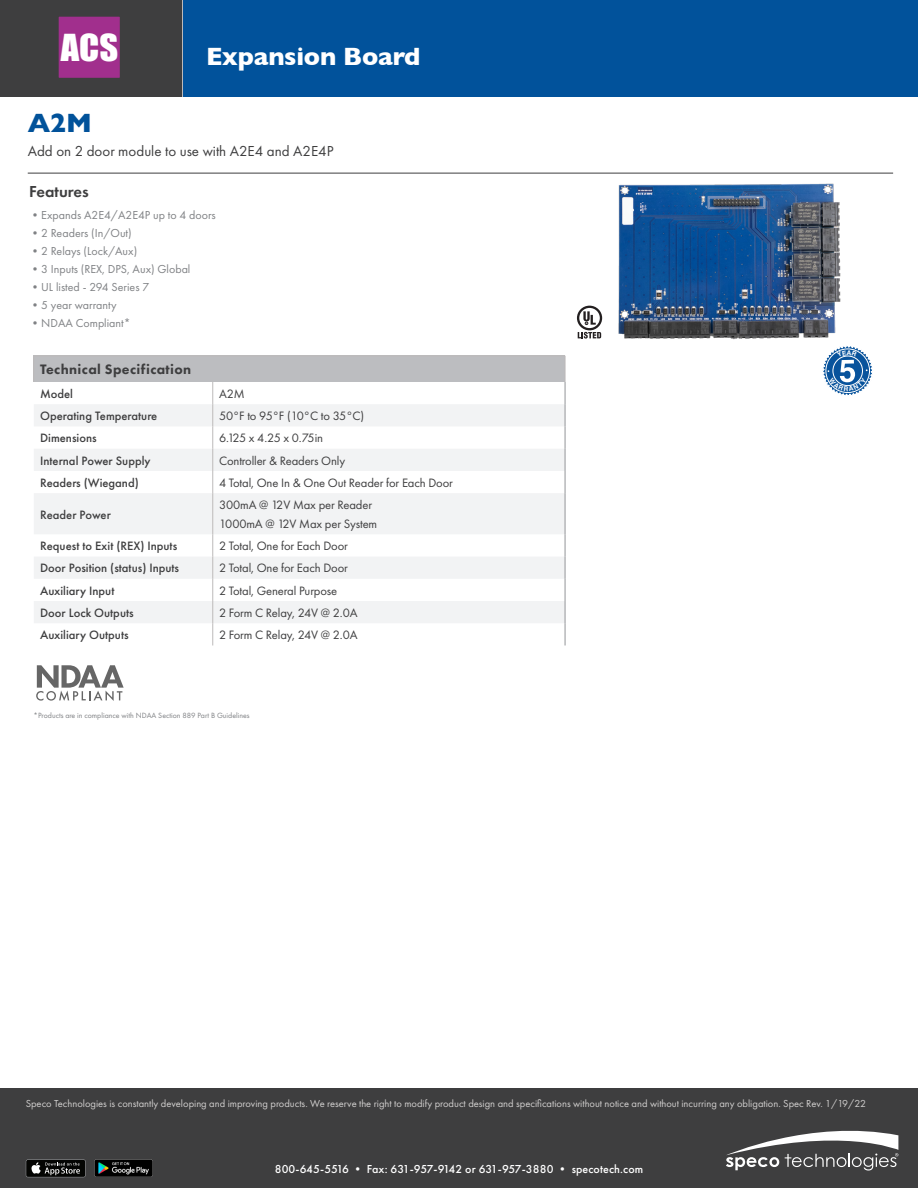
<style>
.page{position:relative;width:918px;height:1188px;background:#fff}
.page>*{position:absolute;margin:0;border:0;box-sizing:border-box;transform-origin:0 0}
.t1{font:34.2px "Impact";color:#fff;scale:1.06 1}
.PRODUCT_NAME{font:700 27px "Gill Sans";color:#01529a}
.PRODUCT_NAME-2{font:700 25.5px "Gill Sans";letter-spacing:-.01em;color:#fff}
.DESCRIPTIONS{font:600 16.5px "Futura PT";color:#3e3e3f}
.PRODUCT_NAME-3{font:15px "Futura PT";color:#3e3e3f}
.DESCRIPTIONS-2{font:800 14.25px "Futura PT";letter-spacing:.025em;color:#3e3e3f}
.DESCRIPTIONS-3{font:12.6px "Futura PT";letter-spacing:-.01em;color:#3e3e3f}
.DESCRIPTIONS-4{font:500 12.6px "Futura PT";color:#3e3e3f}
.DESCRIPTIONS-5{font:12.6px "Futura PT";letter-spacing:-.03em;color:#3e3e3f}
.DESCRIPTIONS-6{font:12.6px "Futura PT";letter-spacing:-.045em;color:#3e3e3f}
.DESCRIPTIONS-7{font:12px "Futura PT";color:#808285}
.ADDRESS{font:500 12px "Futura PT";letter-spacing:.01em;color:#fff}
.DESCRIPTIONS-8{font:10.5px "Futura PT";color:#d1cfce}
.DESCRIPTIONS-9{font:7.8px "Futura PT";color:#808285}
</style>
<div class="page">
<svg style="left:181px;top:0;width:3px;height:96px"></svg>
<div style="left:184px;top:0;width:734px;height:96px;background:#01529b"></div>
<div style="left:0;top:0;width:181px;height:96px;background:#3e3e3f"></div>
<div style="left:0;top:1088px;width:918px;height:100px;background:#3e3e3f"></div>
<hr style="left:28px;top:173px;width:865px;height:1px;background:#3e3e3f">
<svg style="left:726px;top:1131px;width:172px;height:40px"></svg>
<div style="left:26px;top:1160px;width:60px;height:17px;background:#6a6a6c;border-radius:2px"></div>
<div style="left:26px;top:1160px;width:59px;height:17px;background:#040503;border-radius:2px"></div>
<svg style="left:31px;top:1162px;width:49px;height:13px"></svg>
<img style="left:95px;top:1160px;width:57px;height:17px">
<div style="left:34px;top:356px;width:531px;height:26px;background:#bcbdc0"></div>
<svg style="left:34px;top:404px;width:531px;height:219px;fill:#f2f3f4"></svg>
<svg style="left:213px;top:382px;width:1px;height:111px"></svg>
<hr style="left:213px;top:493px;width:1px;height:41px;background:#bdbaba">
<svg style="left:213px;top:534px;width:1px;height:111px"></svg>
<hr style="left:34px;top:356px;width:179px;height:1px;background:#bdbaba">
<hr style="left:213px;top:356px;width:352px;height:1px;background:#bdbaba">
<svg style="left:565px;top:356px;width:1px;height:137px"></svg>
<hr style="left:565px;top:493px;width:1px;height:41px;background:#939598">
<svg style="left:565px;top:534px;width:1px;height:111px"></svg>
<div style="left:59px;top:17px;width:61px;height:61px;background:#a12f8d"></div>
<svg style="left:577px;top:306px;width:14px;height:33px"></svg>
<img style="left:591px;top:172px;width:283px;height:168px">
<svg style="left:36px;top:665px;width:88px;height:36px"></svg>
<svg style="left:823px;top:346px;width:50px;height:49px"></svg>
<p class="t1" style="left:61px;top:21px;width:56px">ACS</p>
<p class="PRODUCT_NAME-2" style="left:206px;top:36px;width:216px">Expansion Board</p>
<p class="PRODUCT_NAME" style="left:28px;top:102px;width:66px">A2M</p>
<p class="PRODUCT_NAME-3" style="left:28px;top:142px;width:307px">Add on 2 door module to use with A2E4 and A2E4P</p>
<p class="DESCRIPTIONS" style="left:29px;top:181px;width:61px">Features</p>
<p class="DESCRIPTIONS-7" style="left:29px;top:208px;width:188px">•Expands A2E4/A2E4P up to 4 doors</p>
<p class="DESCRIPTIONS-7" style="left:29px;top:226px;width:104px">•2 Readers (In/Out)</p>
<p class="DESCRIPTIONS-7" style="left:29px;top:244px;width:109px">•2 Relays (Lock/Aux)</p>
<p class="DESCRIPTIONS-7" style="left:29px;top:262px;width:163px">•3 Inputs (REX, DPS, Aux) Global</p>
<p class="DESCRIPTIONS-7" style="left:29px;top:280px;width:121px">•UL listed - 294 Series 7</p>
<p class="DESCRIPTIONS-7" style="left:29px;top:298px;width:89px">•5 year warranty</p>
<p class="DESCRIPTIONS-7" style="left:29px;top:316px;width:103px">•NDAA Compliant*</p>
<p class="DESCRIPTIONS-2" style="left:40px;top:361px;width:153px">Technical Specification</p>
<p class="DESCRIPTIONS-4" style="left:40px;top:386px;width:34px">Model</p>
<p class="DESCRIPTIONS-3" style="left:219px;top:386px;width:27px">A2M</p>
<p class="DESCRIPTIONS-4" style="left:40px;top:408px;width:119px">Operating Temperature</p>
<p class="DESCRIPTIONS-5" style="left:219px;top:408px;width:147px">50°F to 95°F (10°C to 35°C)</p>
<p class="DESCRIPTIONS-4" style="left:40px;top:431px;width:58px">Dimensions</p>
<p class="DESCRIPTIONS-6" style="left:219px;top:431px;width:106px">6.125 x 4.25 x 0.75in</p>
<p class="DESCRIPTIONS-4" style="left:40px;top:453px;width:112px">Internal Power Supply</p>
<p class="DESCRIPTIONS-3" style="left:219px;top:453px;width:128px">Controller &amp; Readers Only</p>
<p class="DESCRIPTIONS-4" style="left:40px;top:475px;width:100px">Readers (Wiegand)</p>
<p class="DESCRIPTIONS-3" style="left:219px;top:475px;width:235px">4 Total, One In &amp; One Out Reader for Each Door</p>
<p class="DESCRIPTIONS-4" style="left:40px;top:507px;width:72px">Reader Power</p>
<p class="DESCRIPTIONS-3" style="left:219px;top:497px;width:155px">300mA @ 12V Max per Reader</p>
<p class="DESCRIPTIONS-3" style="left:219px;top:516px;width:160px">1000mA @ 12V Max per System</p>
<p class="DESCRIPTIONS-4" style="left:40px;top:538px;width:139px">Request to Exit (REX) Inputs</p>
<p class="DESCRIPTIONS-3" style="left:219px;top:539px;width:130px">2 Total, One for Each Door</p>
<p class="DESCRIPTIONS-4" style="left:40px;top:561px;width:141px">Door Position (status) Inputs</p>
<p class="DESCRIPTIONS-3" style="left:219px;top:561px;width:130px">2 Total, One for Each Door</p>
<p class="DESCRIPTIONS-4" style="left:40px;top:583px;width:76px">Auxiliary Input</p>
<p class="DESCRIPTIONS-3" style="left:219px;top:583px;width:120px">2 Total, General Purpose</p>
<p class="DESCRIPTIONS-4" style="left:40px;top:605px;width:95px">Door Lock Outputs</p>
<p class="DESCRIPTIONS-3" style="left:219px;top:605px;width:140px">2 Form C Relay, 24V @ 2.0A</p>
<p class="DESCRIPTIONS-4" style="left:40px;top:627px;width:90px">Auxiliary Outputs</p>
<p class="DESCRIPTIONS-3" style="left:219px;top:628px;width:140px">2 Form C Relay, 24V @ 2.0A</p>
<p class="DESCRIPTIONS-9" style="left:34px;top:711px;width:217px">*Products are in compliance with NDAA Section 889 Part B Guidelines</p>
<p class="DESCRIPTIONS-8" style="left:26px;top:1097px;width:842px">Speco Technologies is constantly developing and improving products. We reserve the right to modify product design and specifications without notice and without incurring any obligation. Spec Rev. 1/19/22</p>
<p class="ADDRESS" style="left:275px;top:1162px;width:370px">800-645-5516 • Fax: 631-957-9142 or 631-957-3880 • specotech.com</p>
</div>
